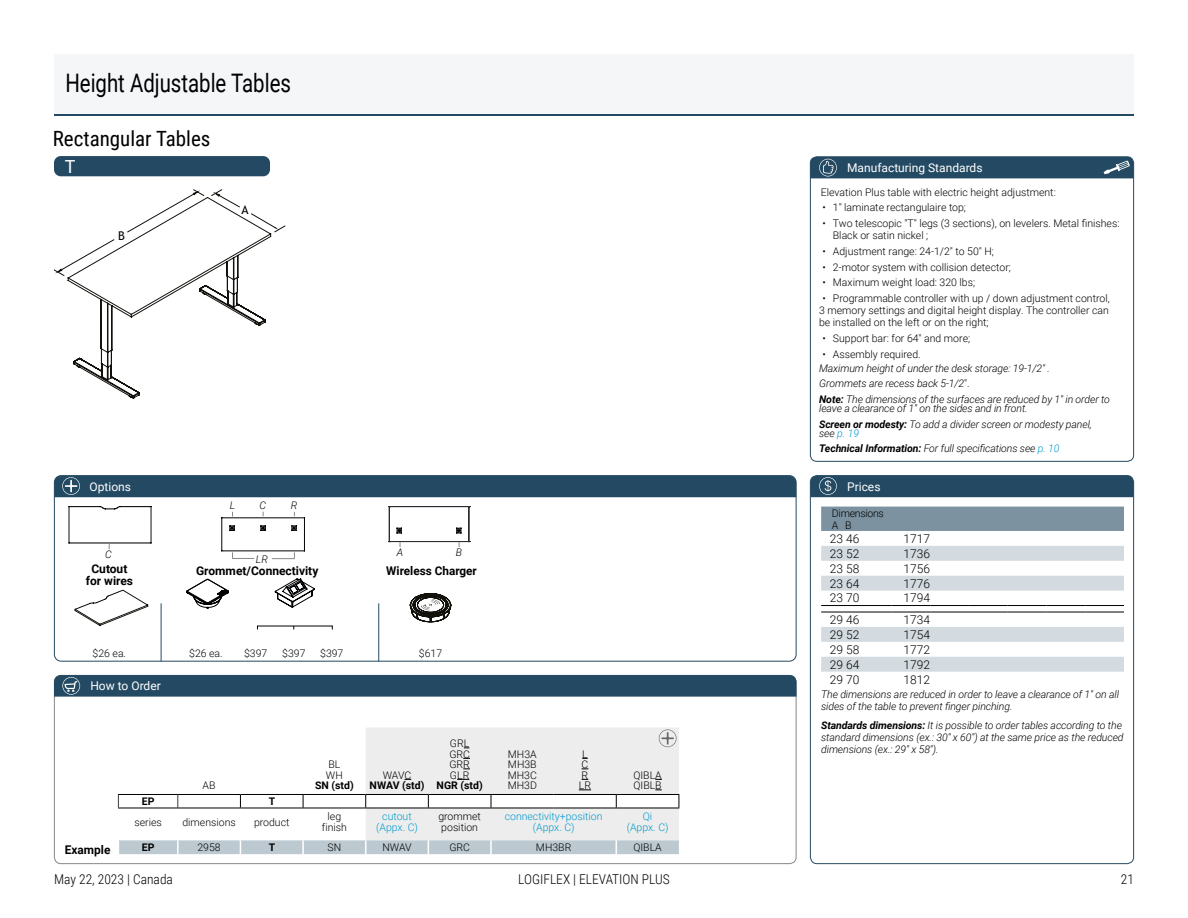
<style>
.page{position:relative;width:1188px;height:918px;background:#fff}
.page>*{position:absolute;margin:0;border:0;box-sizing:border-box;transform-origin:0 0}
.t1{font:25.5px "Roboto";color:#000;scale:.8 1}
.t2{font:21px "Roboto Condensed";color:#000}
.t3{font:18px "Roboto";color:#fff}
.t4{font:300 13.5px "Roboto Condensed";color:#000}
.t5{font:300 12px "Roboto";color:#000}
.t6{font:700 12px "Roboto";color:#000}
.t7{font:12px "Roboto";color:#fff}
.t8{font:12px "Trebuchet MS";color:#000}
.t9{font:300 10.5px/10.5px "Roboto";color:#000}
.t10{font:italic 300 10.5px/12px "Roboto";letter-spacing:-.01em;color:#000}
.t11{font:300 10.5px/10.5px "Roboto";color:#0099cd;text-align:center}
.t12{font:700 10.5px "Roboto";color:#000}
.t13{font:300 10.5px/12.1px "Roboto";letter-spacing:-.025em;color:#000}
.s1{font-style:normal}
.s2{font-weight:700}
.s3{color:#0099cd}
</style>
<div class="page">
<div style="left:810px;top:156px;width:324px;height:306px;border:1px solid #244a63;border-radius:6px"></div>
<div style="left:810px;top:476px;width:324px;height:21px;background:#244a63"></div>
<div style="left:54px;top:675px;width:742px;height:22px;background:#244a63"></div>
<hr style="left:54px;top:113px;width:1080px;height:3px;background:#244a63">
<div style="left:54px;top:54px;width:1080px;height:59px;background:#f4f6f7"></div>
<div style="left:54px;top:156px;width:216px;height:20px;background:#244a63;border-radius:7px"></div>
<svg style="left:54px;top:189px;width:232px;height:209px"></svg>
<hr style="left:378px;top:603px;width:1px;height:59px;background:#244a63">
<hr style="left:161px;top:603px;width:1px;height:59px;background:#244a63">
<div style="left:810px;top:157px;width:324px;height:21px;background:#244a63"></div>
<svg style="left:275px;top:578px;width:40px;height:30px"></svg>
<svg style="left:186px;top:579px;width:43px;height:30px"></svg>
<svg style="left:74px;top:589px;width:74px;height:37px"></svg>
<svg style="left:410px;top:593px;width:41px;height:30px"></svg>
<div style="left:821px;top:507px;width:303px;height:24px;background:#7c92a1"></div>
<svg style="left:821px;top:546px;width:303px;height:126px"></svg>
<hr style="left:891px;top:612px;width:39px;height:1px;background:#000">
<hr style="left:930px;top:612px;width:39px;height:1px;background:#000">
<hr style="left:969px;top:612px;width:39px;height:1px;background:#000">
<hr style="left:1008px;top:612px;width:38px;height:1px;background:#000">
<hr style="left:1046px;top:612px;width:39px;height:1px;background:#000">
<hr style="left:1085px;top:612px;width:39px;height:1px;background:#000">
<svg style="left:118px;top:728px;width:562px;height:126px"></svg>
<svg style="left:54px;top:476px;width:742px;height:83px"></svg>
<h1 class="t1" style="left:65px;top:65px;width:284px">Height Adjustable Tables</h1>
<h2 class="t2" style="left:53px;top:124px;width:159px">Rectangular Tables</h2>
<h3 class="t3" style="left:65px;top:154px;width:12px">T</h3>
<p class="t8" style="left:118px;top:229px;width:8px">B</p>
<p class="t8" style="left:242px;top:203px;width:9px">A</p>
<p class="t7" style="left:90px;top:478px;width:43px">Options</p>
<p class="t10" style="left:230px;top:499px;width:7px">L</p>
<p class="t10" style="left:260px;top:499px;width:8px">C</p>
<p class="t10" style="left:105px;top:548px;width:8px">C</p>
<p class="t10" style="left:256px;top:552px;width:14px">LR</p>
<p class="t6" style="left:91px;top:560px;width:38px">Cutout</p>
<p class="t6" style="left:196px;top:562px;width:124px">Grommet/Connectivity</p>
<p class="t6" style="left:86px;top:572px;width:49px">for wires</p>
<p class="t10" style="left:397px;top:546px;width:8px">A</p>
<p class="t10" style="left:456px;top:546px;width:8px">B</p>
<p class="t6" style="left:386px;top:562px;width:92px">Wireless Charger</p>
<p class="t9" style="left:93px;top:647px;width:35px">$26 ea.</p>
<p class="t7" style="left:90px;top:678px;width:72px">How to Order</p>
<p class="t9" style="left:189px;top:647px;width:35px">$26 ea.</p>
<p class="t9" style="left:244px;top:647px;width:25px">$397</p>
<p class="t9" style="left:282px;top:647px;width:25px">$397</p>
<p class="t9" style="left:320px;top:647px;width:25px">$397</p>
<p class="t9" style="left:419px;top:647px;width:25px">$617</p>
<p class="t9" style="left:203px;top:780px;width:14px">AB</p>
<p class="t9" style="left:326px;top:759px;width:18px">BL<br>WH</p>
<p class="t12" style="left:315px;top:778px;width:40px">SN (std)</p>
<p class="t9" style="left:383px;top:769px;width:30px">WAVC</p>
<p class="t12" style="left:370px;top:778px;width:56px">NWAV (std)</p>
<p class="t9" style="left:449px;top:738px;width:22px;text-align:justify">GRL GRC GRR GLR</p>
<p class="t12" style="left:437px;top:778px;width:48px">NGR (std)</p>
<p class="t9" style="left:508px;top:748px;width:31px;text-align:justify">MH3A MH3B MH3C MH3D</p>
<p class="t9" style="left:579px;top:748px;width:14px;text-align:center">L<br>C<br>R<br>LR</p>
<p class="t9" style="left:633px;top:769px;width:30px">QIBLA<br>QIBLB</p>
<p class="t12" style="left:142px;top:794px;width:14px">EP</p>
<p class="t12" style="left:269px;top:794px;width:8px">T</p>
<p class="t9" style="left:134px;top:816px;width:29px">series</p>
<p class="t9" style="left:182px;top:816px;width:55px">dimensions</p>
<p class="t9" style="left:254px;top:816px;width:37px">product</p>
<p class="t9" style="left:322px;top:811px;width:27px;text-align:center">leg finish</p>
<p class="t11" style="left:376px;top:811px;width:43px">cutout (Appx. C)</p>
<p class="t9" style="left:438px;top:811px;width:44px">grommet position</p>
<p class="t11" style="left:505px;top:811px;width:99px">connectivity+position (Appx. C)</p>
<p class="t11" style="left:627px;top:811px;width:43px">Qi<br>(Appx. C)</p>
<p class="t6" style="left:65px;top:841px;width:47px">Example</p>
<p class="t12" style="left:142px;top:840px;width:14px">EP</p>
<p class="t9" style="left:197px;top:842px;width:25px">2958</p>
<p class="t12" style="left:269px;top:840px;width:8px">T</p>
<p class="t9" style="left:328px;top:842px;width:15px">SN</p>
<p class="t9" style="left:382px;top:842px;width:31px">NWAV</p>
<p class="t9" style="left:449px;top:842px;width:22px">GRC</p>
<p class="t9" style="left:536px;top:842px;width:37px">MH3BR</p>
<p class="t9" style="left:633px;top:842px;width:30px">QIBLA</p>
<p class="t4" style="left:54px;top:870px;width:120px">May 22, 2023 | Canada</p>
<p class="t4" style="left:518px;top:870px;width:153px">LOGIFLEX | ELEVATION PLUS</p>
<p class="t7" style="left:847px;top:159px;width:137px">Manufacturing Standards</p>
<p class="t9" style="left:821px;top:186px;width:237px">Elevation Plus table with electric height adjustment:</p>
<p class="t9" style="left:822px;top:202px;width:145px">• 1" laminate rectangulaire top;</p>
<p class="t9" style="left:833px;top:217px;width:288px;line-height:12px;text-indent:-10px">• Two telescopic "T" legs (3 sections), on levelers. Metal finishes:<br>Black or satin nickel ;</p>
<p class="t9" style="left:822px;top:245px;width:173px">• Adjustment range: 24-1/2" to 50" H;</p>
<p class="t9" style="left:822px;top:261px;width:190px">• 2-motor system with collision detector;</p>
<p class="t9" style="left:822px;top:277px;width:154px">• Maximum weight load: 320 lbs;</p>
<p class="t9" style="left:819px;top:292px;width:292px;line-height:12px;text-align:justify;text-indent:3px">• Programmable controller with up / down adjustment control, 3 memory settings and digital height display. The controller can be installed on the left or on the right;</p>
<p class="t9" style="left:822px;top:333px;width:149px">• Support bar: for 64" and more;</p>
<p class="t9" style="left:822px;top:348px;width:100px">• Assembly required.</p>
<p class="t10" style="left:819px;top:361px;width:232px;line-height:14.5px">Maximum height of under the desk storage: 19‑1/2" .<br>Grommets are recess back 5‑1/2<span class="s1">".</span></p>
<p class="t10" style="left:819px;top:394px;width:292px;line-height:9px"><span class="s2">Note:</span> The dimensions of the surfaces are reduced by 1" in order to leave a clearance of 1" on the sides and in front.</p>
<p class="t10" style="left:819px;top:419px;width:274px;line-height:9px"><span class="s2">Screen or modesty:</span> To add a divider screen or modesty panel, see <span class="s3">p. 19</span></p>
<p class="t10" style="left:819px;top:442px;width:242px"><span class="s2">Technical Information:</span> For full specifications see <span class="s3">p. 10</span></p>
<p class="t7" style="left:847px;top:478px;width:35px">Prices</p>
<p class="t13" style="left:832px;top:506px;width:53px">Dimensions<br>A B</p>
<p class="t5" style="left:830px;top:530px;width:31px">23 46</p>
<p class="t5" style="left:904px;top:530px;width:28px">1717</p>
<p class="t5" style="left:830px;top:545px;width:31px">23 52</p>
<p class="t5" style="left:904px;top:545px;width:28px">1736</p>
<p class="t5" style="left:830px;top:560px;width:31px">23 58</p>
<p class="t5" style="left:904px;top:560px;width:28px">1756</p>
<p class="t5" style="left:830px;top:575px;width:31px">23 64</p>
<p class="t5" style="left:904px;top:575px;width:28px">1776</p>
<p class="t5" style="left:830px;top:590px;width:31px">23 70</p>
<p class="t5" style="left:904px;top:590px;width:28px">1794</p>
<p class="t5" style="left:830px;top:611px;width:31px">29 46</p>
<p class="t5" style="left:904px;top:611px;width:28px">1734</p>
<p class="t5" style="left:830px;top:626px;width:31px">29 52</p>
<p class="t5" style="left:904px;top:626px;width:28px">1754</p>
<p class="t5" style="left:830px;top:641px;width:31px">29 58</p>
<p class="t5" style="left:904px;top:641px;width:28px">1772</p>
<p class="t5" style="left:830px;top:656px;width:31px">29 64</p>
<p class="t5" style="left:904px;top:656px;width:28px">1792</p>
<p class="t5" style="left:830px;top:671px;width:31px">29 70</p>
<p class="t5" style="left:904px;top:671px;width:28px">1812</p>
<p class="t10" style="left:821px;top:688px;width:299px">The dimensions are reduced in order to leave a clearance of 1" on all sides of the table to prevent finger pinching.</p>
<p class="t10" style="left:821px;top:719px;width:304px"><span class="s2">Standards dimensions:</span> It is possible to order tables according to the standard dimensions (ex.: 30" x 60") at the same price as the reduced dimensions (ex.: 29" x 58").</p>
<p class="t4" style="left:1121px;top:870px;width:15px">21</p>
</div>
